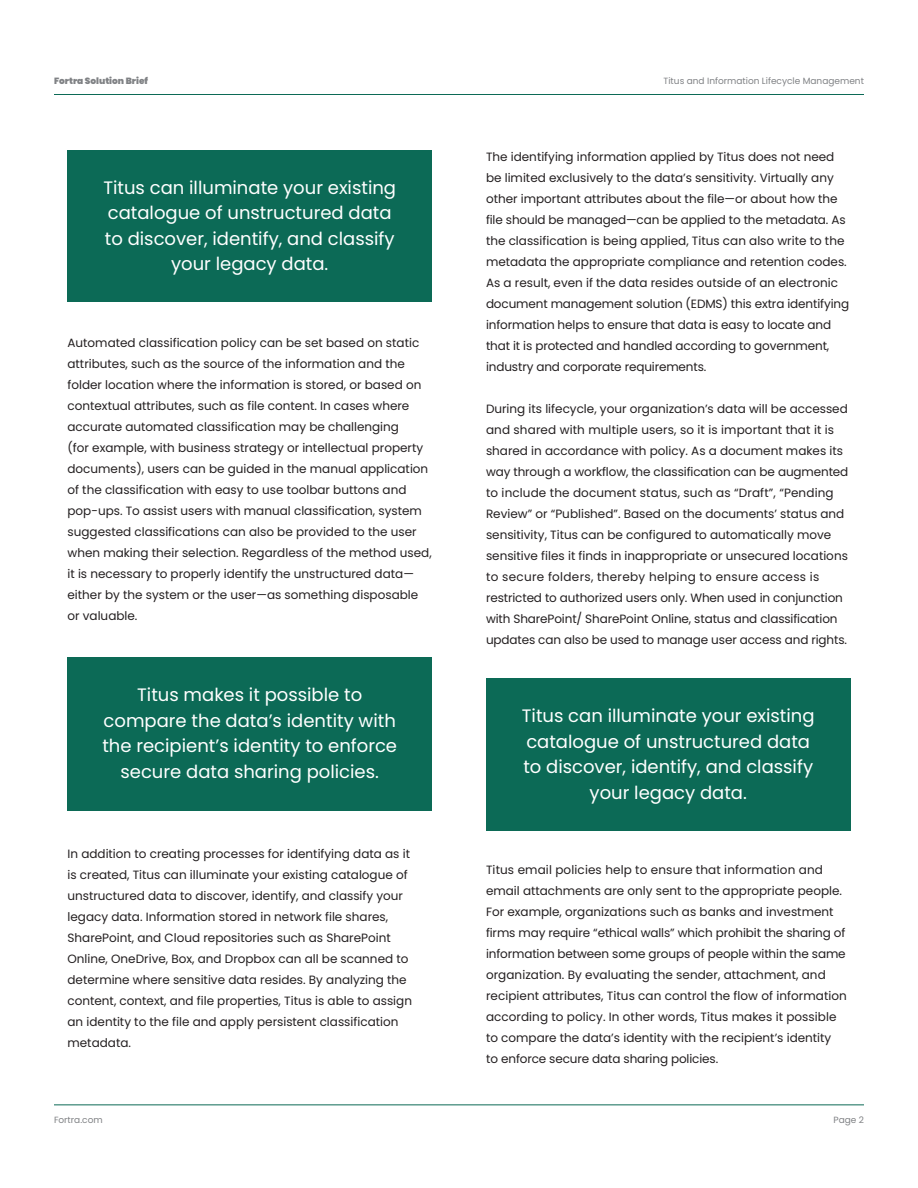
<style>
.page{position:relative;width:918px;height:1188px;background:#fff}
.page>*{position:absolute;margin:0;border:0;box-sizing:border-box;transform-origin:0 0}
.t1{font:18px/25.5px "Poppins";color:#fff;text-align:center}
.t2{font:12px/21px "Poppins";color:#231f20}
.t3{font:9px "Poppins";color:#808285}
.t4{font:900 9px "Poppins";color:#808285}
</style>
<div class="page">
<hr style="left:54px;top:94px;width:810px;height:1px;background:#0c6a56">
<hr style="left:54px;top:1104px;width:810px;height:1px;background:#0c6a56">
<div style="left:68px;top:150px;width:364px;height:152px;background:#0c6a56"></div>
<div style="left:486px;top:678px;width:364px;height:153px;background:#0c6a56"></div>
<div style="left:68px;top:657px;width:364px;height:153px;background:#0c6a56"></div>
<p class="t4" style="left:54px;top:76px;width:96px">Fortra Solution Brief</p>
<p class="t3" style="left:664px;top:76px;width:202px">Titus and Information Lifecycle Management</p>
<h1 class="t1" style="left:103px;top:175px;width:294px">Titus can illuminate your existing catalogue of unstructured data to discover, identify, and classify your legacy data.</h1>
<p class="t2" style="left:68px;top:332px;width:366px">Automated classification policy can be set based on static attributes, such as the source of the information and the folder location where the information is stored, or based on contextual attributes, such as file content. In cases where accurate automated classification may be challenging<br>(for example, with business strategy or intellectual property documents), users can be guided in the manual application of the classification with easy to use toolbar buttons and pop-ups. To assist users with manual classification, system suggested classifications can also be provided to the user when making their selection. Regardless of the method used, it is necessary to properly identify the unstructured data— either by the system or the user—as something disposable or valuable.</p>
<h1 class="t1" style="left:102px;top:682px;width:296px">Titus makes it possible to compare the data’s identity with the recipient’s identity to enforce secure data sharing policies.</h1>
<p class="t2" style="left:68px;top:843px;width:346px">In addition to creating processes for identifying data as it is created, Titus can illuminate your existing catalogue of unstructured data to discover, identify, and classify your legacy data. Information stored in network file shares, SharePoint, and Cloud repositories such as SharePoint Online, OneDrive, Box, and Dropbox can all be scanned to determine where sensitive data resides. By analyzing the content, context, and file properties, Titus is able to assign an identity to the file and apply persistent classification metadata.</p>
<p class="t2" style="left:486px;top:147px;width:365px">The identifying information applied by Titus does not need be limited exclusively to the data’s sensitivity. Virtually any other important attributes about the file—or about how the file should be managed—can be applied to the metadata. As the classification is being applied, Titus can also write to the metadata the appropriate compliance and retention codes.<br>As a result, even if the data resides outside of an electronic document management solution (EDMS) this extra identifying information helps to ensure that data is easy to locate and that it is protected and handled according to government, industry and corporate requirements.</p>
<p class="t2" style="left:486px;top:399px;width:364px">During its lifecycle, your organization’s data will be accessed and shared with multiple users, so it is important that it is shared in accordance with policy. As a document makes its way through a workflow, the classification can be augmented to include the document status, such as “Draft”, “Pending Review” or “Published”. Based on the documents’ status and sensitivity, Titus can be configured to automatically move sensitive files it finds in inappropriate or unsecured locations to secure folders, thereby helping to ensure access is restricted to authorized users only. When used in conjunction with SharePoint/ SharePoint Online, status and classification updates can also be used to manage user access and rights.</p>
<h1 class="t1" style="left:522px;top:703px;width:294px">Titus can illuminate your existing catalogue of unstructured data to discover, identify, and classify your legacy data.</h1>
<p class="t2" style="left:486px;top:860px;width:362px">Titus email policies help to ensure that information and email attachments are only sent to the appropriate people.<br>For example, organizations such as banks and investment firms may require “ethical walls” which prohibit the sharing of information between some groups of people within the same organization. By evaluating the sender, attachment, and recipient attributes, Titus can control the flow of information according to policy. In other words, Titus makes it possible to compare the data’s identity with the recipient’s identity<br>to enforce secure data sharing policies.</p>
<p class="t3" style="left:54px;top:1115px;width:50px">Fortra.com</p>
<p class="t3" style="left:833px;top:1115px;width:32px">Page 2</p>
</div>
